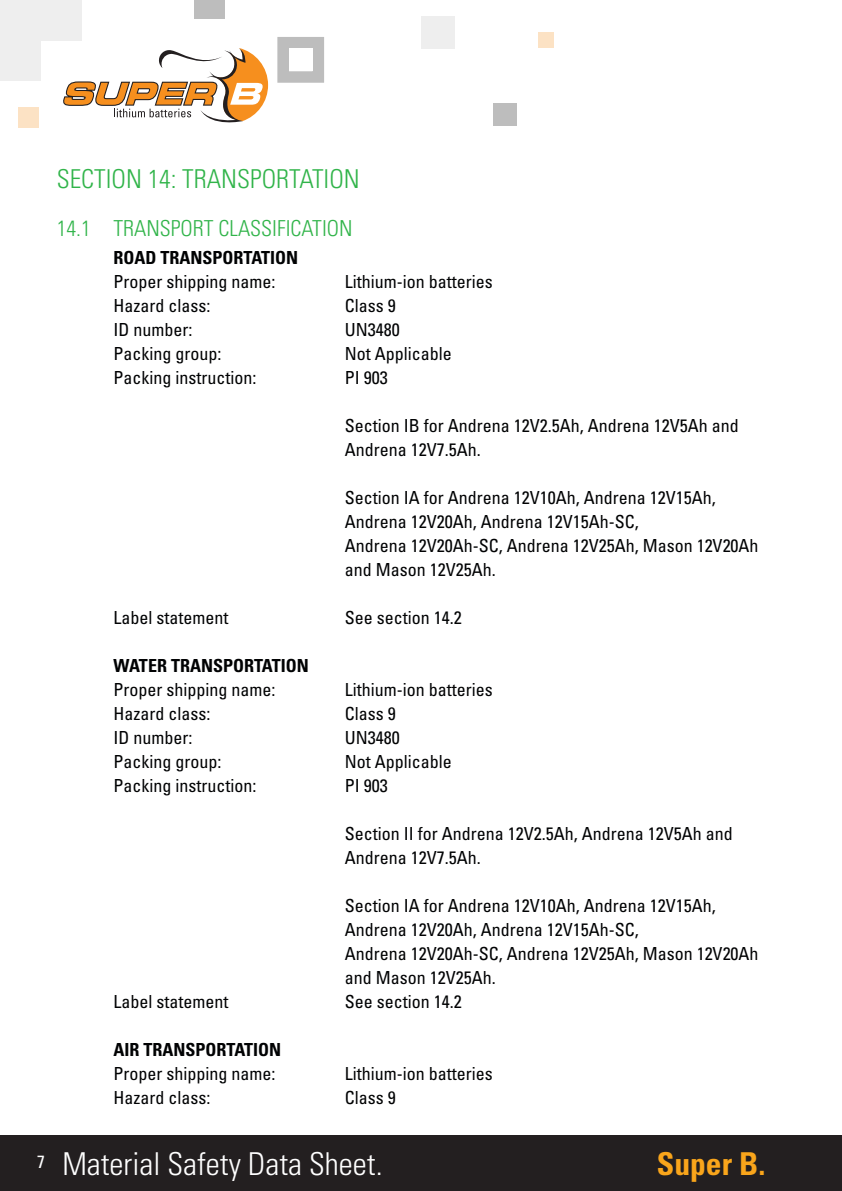
<style>
.page{position:relative;width:842px;height:1191px;background:#fff}
.page>*{position:absolute;margin:0;border:0;box-sizing:border-box;transform-origin:0 0}
.t1{font:300 condensed 31.6px "Univers LT Std";color:#fff}
.t2{font:700 condensed 31.6px "Univers LT Std";color:#f9a51b}
.Heading_2_zonder_num{font:300 condensed 26px "Univers LT Std";color:#31b44a}
.Heading_2_zonder_num-2{font:300 condensed 22px "Univers LT Std";color:#31b44a}
.t3{font:condensed 18px/24px "Univers LT Std";color:#010203}
.t4{font:700 condensed 18px "Univers LT Std";color:#010203}
</style>
<div class="page">
<div style="left:0;top:1135px;width:842px;height:56px;background:#231f20"></div>
<div style="left:493px;top:103px;width:23px;height:23px;background:#bdbdbd"></div>
<div style="left:538px;top:32px;width:16px;height:16px;background:#fce2c4"></div>
<div style="left:421px;top:17px;width:34px;height:32px;background:#eee"></div>
<svg style="left:277px;top:37px;width:47px;height:46px"></svg>
<div style="left:289px;top:48px;width:23px;height:23px;background:#fff"></div>
<div style="left:19px;top:107px;width:20px;height:20px;background:#fce2c4"></div>
<div style="left:0;top:40px;width:41px;height:40px;background:#eee"></div>
<div style="left:0;top:0;width:41px;height:40px;background:#eee"></div>
<div style="left:41px;top:0;width:41px;height:40px;background:#eee"></div>
<div style="left:194px;top:0;width:31px;height:18px;background:#bdbdbd"></div>
<svg style="left:63px;top:48px;width:205px;height:74px"></svg>
<p class="Heading_2_zonder_num" style="left:57px;top:163px;width:305px">SECTION 14: TRANSPORTATION</p>
<p class="Heading_2_zonder_num-2" style="left:57px;top:215px;width:297px">14.1 TRANSPORT CLASSIFICATION</p>
<p class="t4" style="left:113px;top:247px;width:186px">ROAD TRANSPORTATION</p>
<p class="t3" style="left:113px;top:269px;width:163px">Proper shipping name:</p>
<p class="t3" style="left:345px;top:269px;width:149px">Lithium-ion batteries</p>
<p class="t3" style="left:113px;top:293px;width:98px">Hazard class:</p>
<p class="t3" style="left:345px;top:293px;width:52px">Class 9</p>
<p class="t3" style="left:113px;top:317px;width:80px">ID number:</p>
<p class="t3" style="left:345px;top:317px;width:56px">UN3480</p>
<p class="t3" style="left:113px;top:341px;width:109px">Packing group:</p>
<p class="t3" style="left:345px;top:341px;width:108px">Not Applicable</p>
<p class="t3" style="left:113px;top:365px;width:144px">Packing instruction:</p>
<p class="t3" style="left:345px;top:365px;width:44px">PI 903</p>
<p class="t3" style="left:345px;top:413px;width:395px">Section IB for Andrena 12V2.5Ah, Andrena 12V5Ah and<br>Andrena 12V7.5Ah.</p>
<p class="t3" style="left:345px;top:485px;width:372px">Section IA for Andrena 12V10Ah, Andrena 12V15Ah,<br>Andrena 12V20Ah, Andrena 12V15Ah-SC,</p>
<p class="t3" style="left:345px;top:533px;width:415px">Andrena 12V20Ah-SC, Andrena 12V25Ah, Mason 12V20Ah and Mason 12V25Ah.</p>
<p class="t3" style="left:113px;top:605px;width:116px">Label statement</p>
<p class="t3" style="left:345px;top:605px;width:118px">See section 14.2</p>
<p class="t4" style="left:113px;top:655px;width:197px">WATER TRANSPORTATION</p>
<p class="t3" style="left:113px;top:677px;width:163px">Proper shipping name:</p>
<p class="t3" style="left:345px;top:677px;width:149px">Lithium-ion batteries</p>
<p class="t3" style="left:113px;top:701px;width:98px">Hazard class:</p>
<p class="t3" style="left:345px;top:701px;width:52px">Class 9</p>
<p class="t3" style="left:113px;top:725px;width:80px">ID number:</p>
<p class="t3" style="left:345px;top:725px;width:56px">UN3480</p>
<p class="t3" style="left:113px;top:749px;width:109px">Packing group:</p>
<p class="t3" style="left:345px;top:749px;width:108px">Not Applicable</p>
<p class="t3" style="left:113px;top:773px;width:144px">Packing instruction:</p>
<p class="t3" style="left:345px;top:773px;width:44px">PI 903</p>
<p class="t3" style="left:345px;top:821px;width:389px">Section II for Andrena 12V2.5Ah, Andrena 12V5Ah and<br>Andrena 12V7.5Ah.</p>
<p class="t3" style="left:345px;top:893px;width:372px">Section IA for Andrena 12V10Ah, Andrena 12V15Ah,<br>Andrena 12V20Ah, Andrena 12V15Ah-SC,</p>
<p class="t3" style="left:345px;top:941px;width:415px">Andrena 12V20Ah-SC, Andrena 12V25Ah, Mason 12V20Ah and Mason 12V25Ah.</p>
<p class="t3" style="left:113px;top:989px;width:116px">Label statement</p>
<p class="t3" style="left:345px;top:989px;width:118px">See section 14.2</p>
<p class="t4" style="left:113px;top:1039px;width:169px">AIR TRANSPORTATION</p>
<p class="t3" style="left:113px;top:1061px;width:163px">Proper shipping name:</p>
<p class="t3" style="left:345px;top:1061px;width:149px">Lithium-ion batteries</p>
<p class="t3" style="left:113px;top:1085px;width:98px">Hazard class:</p>
<p class="t3" style="left:345px;top:1085px;width:52px">Class 9</p>
<h1 class="t1" style="left:37px;top:1144px;width:347px"><sup>7</sup> Material Safety Data Sheet.</h1>
<h1 class="t2" style="left:657px;top:1144px;width:110px">Super B.</h1>
</div>
